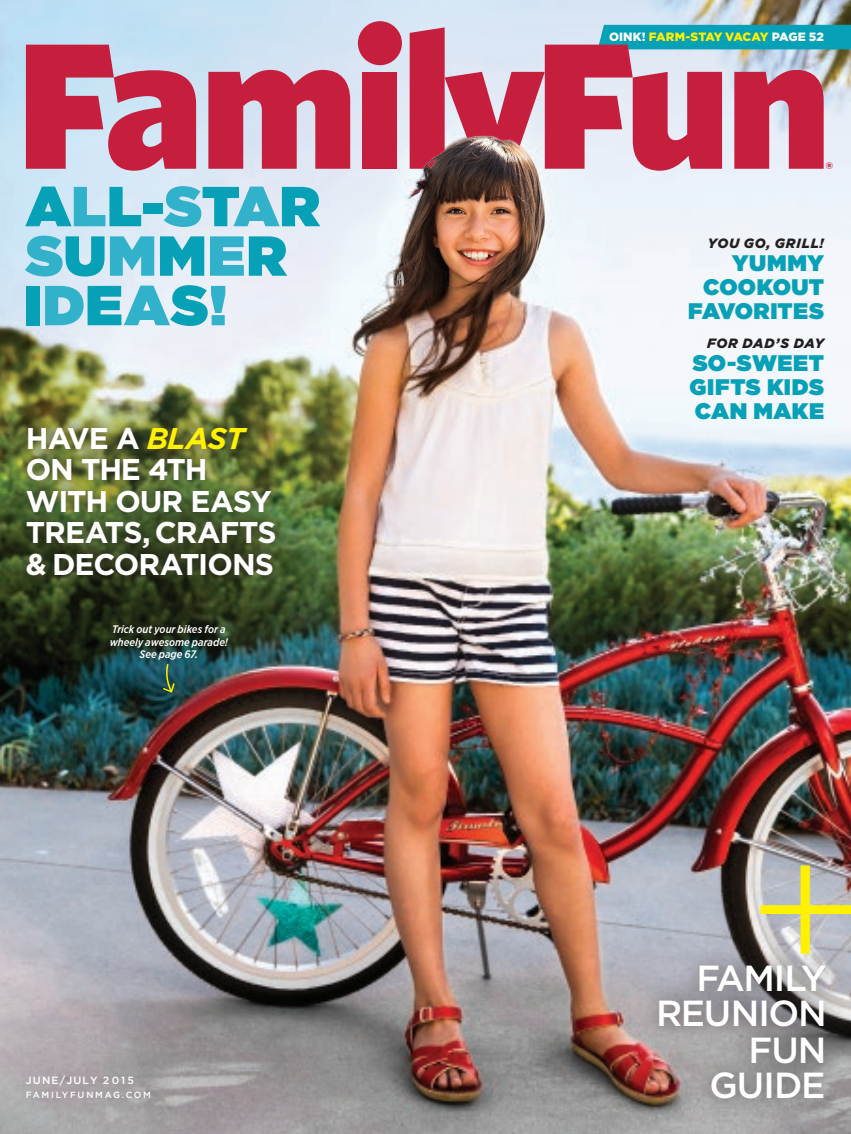
<style>
.page{position:relative;width:851px;height:1134px;background:#fff}
.page>*{position:absolute;margin:0;border:0;box-sizing:border-box;transform-origin:0 0}
.t1{font:900 56.25px/49.5px "Gotham";letter-spacing:.02em;color:#06a0b7}
.t2{font:500 36.3px/35.4px "Gotham";letter-spacing:-.03em;color:#fff;text-align:right}
.t3{font:700 30px/31.5px "Gotham";letter-spacing:-.04em;color:#fff}
.t4{font:900 22.5px/24px "Gotham";letter-spacing:.02em;color:#06a0b7;text-align:right}
.t5{font:700 19.5px "Gotham";color:#c61f3e}
.t6{font:italic 900 13.5px "Gotham";letter-spacing:.05em;color:#231f20}
.t7{font:900 12px "Gotham";color:#fff101}
.t8{font:italic 500 10.8px/12.5px "Gotham Narrow";color:#fff;text-align:center}
.t9{font:500 10.5px "Gotham";letter-spacing:.11em;color:#fff}
.t10{font:500 9px "Gotham";letter-spacing:.19em;color:#fff}
.s1{color:#32b1cb}
.s2{font-style:italic;color:#fff101}
.s3{color:#fff}
</style>
<div class="page">
<img style="left:0;top:0;width:850px;height:1134px">
<div style="left:358px;top:21px;width:44px;height:44px;background:#c61f3e;border-radius:50%"></div>
<svg style="left:26px;top:45px;width:170px;height:126px"></svg>
<svg style="left:208px;top:70px;width:142px;height:99px"></svg>
<div style="left:362px;top:72px;width:35px;height:97px;background:#c61f3e"></div>
<svg style="left:576px;top:25px;width:274px;height:179px"></svg>
<div style="left:637px;top:944px;width:209px;height:176px;background:#231f20;opacity:.75"></div>
<svg style="left:760px;top:866px;width:90px;height:88px"></svg>
<svg style="left:162px;top:663px;width:14px;height:31px"></svg>
<div style="left:12px;top:413px;width:278px;height:177px;background:#231f20;opacity:.85"></div>
<img style="left:395px;top:0;width:181px;height:285px">
<h1 class="t1" style="left:24px;top:181px;width:297px">A<span class="s1">L</span>L-<span class="s1">S</span>T<span class="s1">A</span>R<br><span class="s1">S</span>U<span class="s1">M</span>M<span class="s1">E</span>R<br>I<span class="s1">D</span>E<span class="s1">A</span>S<span class="s1">!</span></h1>
<p class="t3" style="left:26px;top:422px;width:252px">HAVE A <span class="s2">BLAST<br></span>ON THE 4TH<br>WITH OUR EASY<br>TREATS, CRAFTS &amp; DECORATIONS</p>
<p class="t8" style="left:110px;top:623px;width:120px">Trick out your bikes for a wheely awesome parade!<br>See page 67.</p>
<p class="t9" style="left:26px;top:1074px;width:109px">JUNE/JULY 2 015</p>
<p class="t10" style="left:26px;top:1089px;width:127px">FAMILYFUNMAG.COM</p>
<p class="t7" style="left:609px;top:29px;width:216px"><span class="s3">OINK!</span> FARM-STAY VACAY <span class="s3">PAGE 52</span></p>
<p class="t5" style="left:825px;top:156px;width:9px">®</p>
<p class="t6" style="left:707px;top:234px;width:118px">YOU GO, GRILL!</p>
<p class="t4" style="left:688px;top:251px;width:137px">YUMMY<br>COOKOUT<br>FAVORITES</p>
<p class="t6" style="left:707px;top:334px;width:118px">FOR DAD’S DAY</p>
<p class="t4" style="left:689px;top:351px;width:136px;text-align:justify">SO-SWEET GIFTS KIDS CAN MAKE</p>
<p class="t2" style="left:656px;top:960px;width:172px">FAMILY<br>REUNION<br>FUN<br>GUIDE</p>
</div>
